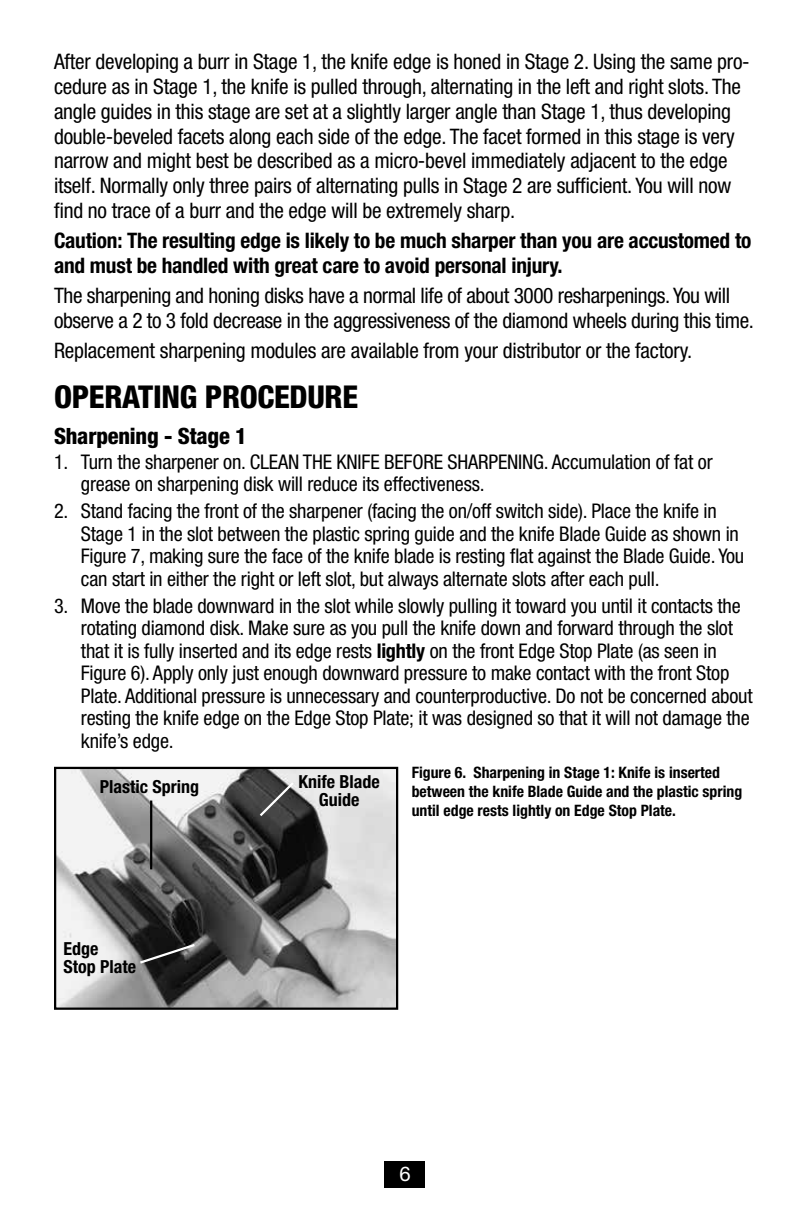
<style>
.page{position:relative;width:810px;height:1215px;background:#fff}
.page>*{position:absolute;margin:0;border:0;box-sizing:border-box;transform-origin:0 0}
.t1{font:800 condensed 31.5px "Helvetica Neue LT Std";letter-spacing:-.01em;color:#000}
.t2{font:800 condensed 22.5px "Helvetica Neue LT Std";letter-spacing:-.01em;color:#000}
.t3{font:condensed 21.38px/24.8px "Helvetica Neue LT Std";letter-spacing:-.01em;color:#000}
.t4{font:700 condensed 21.38px/24.8px "Helvetica Neue LT Std";letter-spacing:-.01em;color:#000}
.t5{font:condensed 20.25px/22.5px "Helvetica Neue LT Std";letter-spacing:-.01em;color:#000}
.t6{font:20.25px "Helvetica Neue LT Std";color:#fff}
.t7{font:700 condensed 18px/18px "Helvetica Neue LT Std";color:#000}
.t8{font:700 condensed 15.75px/19.1px "Helvetica Neue LT Std";color:#000}
.s1{font-weight:700}
</style>
<div class="page">
<div style="left:385px;top:1161px;width:40px;height:27px;background:#000"></div>
<img style="left:57px;top:770px;width:338px;height:237px">
<div style="left:54px;top:767px;width:344px;height:243px;border:2px solid #000"></div>
<svg style="left:138px;top:942px;width:59px;height:23px"></svg>
<hr style="left:150px;top:801px;width:2px;height:68px;background:#000">
<svg style="left:257px;top:780px;width:39px;height:39px;background:#545454"></svg>
<p class="t3" style="left:54px;top:49px;width:697px">After developing a burr in Stage 1, the knife edge is honed in Stage 2. Using the same pro&shy;cedure as in Stage 1, the knife is pulled through, alternating in the left and right slots. The angle guides in this stage are set at a slightly larger angle than Stage 1, thus developing double-beveled facets along each side of the edge. The facet formed in this stage is very narrow and might best be described as a micro-bevel immediately adjacent to the edge itself. Normally only three pairs of alternating pulls in Stage 2 are sufficient. You will now find no trace of a burr and the edge will be extremely sharp.</p>
<p class="t4" style="left:54px;top:228px;width:699px">Caution: The resulting edge is likely to be much sharper than you are accustomed to and must be handled with great care to avoid personal injury.</p>
<p class="t3" style="left:54px;top:283px;width:701px">The sharpening and honing disks have a normal life of about 3000 resharpenings. You will observe a 2 to 3 fold decrease in the aggressiveness of the diamond wheels during this time.</p>
<p class="t3" style="left:54px;top:338px;width:640px">Replacement sharpening modules are available from your distributor or the factory.</p>
<h1 class="t1" style="left:54px;top:377px;width:306px">OPERATING PROCEDURE</h1>
<p class="t2" style="left:54px;top:422px;width:194px">Sharpening - Stage 1</p>
<p class="t5" style="left:81px;top:450px;width:633px;text-indent:-27px">1. Turn the sharpener on. CLEAN THE KNIFE BEFORE SHARPENING. Accumulation of fat or grease on sharpening disk will reduce its effectiveness.</p>
<p class="t5" style="left:81px;top:500px;width:665px;text-indent:-27px">2. Stand facing the front of the sharpener (facing the on/off switch side). Place the knife in Stage 1 in the slot between the plastic spring guide and the knife Blade Guide as shown in Figure 7, making sure the face of the knife blade is resting flat against the Blade Guide. You can start in either the right or left slot, but always alternate slots after each pull.</p>
<p class="t5" style="left:81px;top:594px;width:673px;text-indent:-27px">3. Move the blade downward in the slot while slowly pulling it toward you until it contacts the rotating diamond disk. Make sure as you pull the knife down and forward through the slot that it is fully inserted and its edge rests <span class="s1">lightly</span> on the front Edge Stop Plate (as seen in Figure 6). Apply only just enough downward pressure to make contact with the front Stop Plate. Additional pressure is unnecessary and counterproductive. Do not be concerned about resting the knife edge on the Edge Stop Plate; it was designed so that it will not damage the knife’s edge.</p>
<p class="t8" style="left:412px;top:763px;width:332px">Figure 6. Sharpening in Stage 1: Knife is inserted between the knife Blade Guide and the plastic spring until edge rests lightly on Edge Stop Plate.</p>
<p class="t7" style="left:299px;top:772px;width:83px;text-align:center">Knife Blade<br>Guide</p>
<p class="t7" style="left:100px;top:778px;width:101px">Plastic Spring</p>
<p class="t7" style="left:63px;top:940px;width:74px">Edge<br>Stop Plate</p>
<p class="t6" style="left:399px;top:1162px;width:13px">6</p>
</div>
